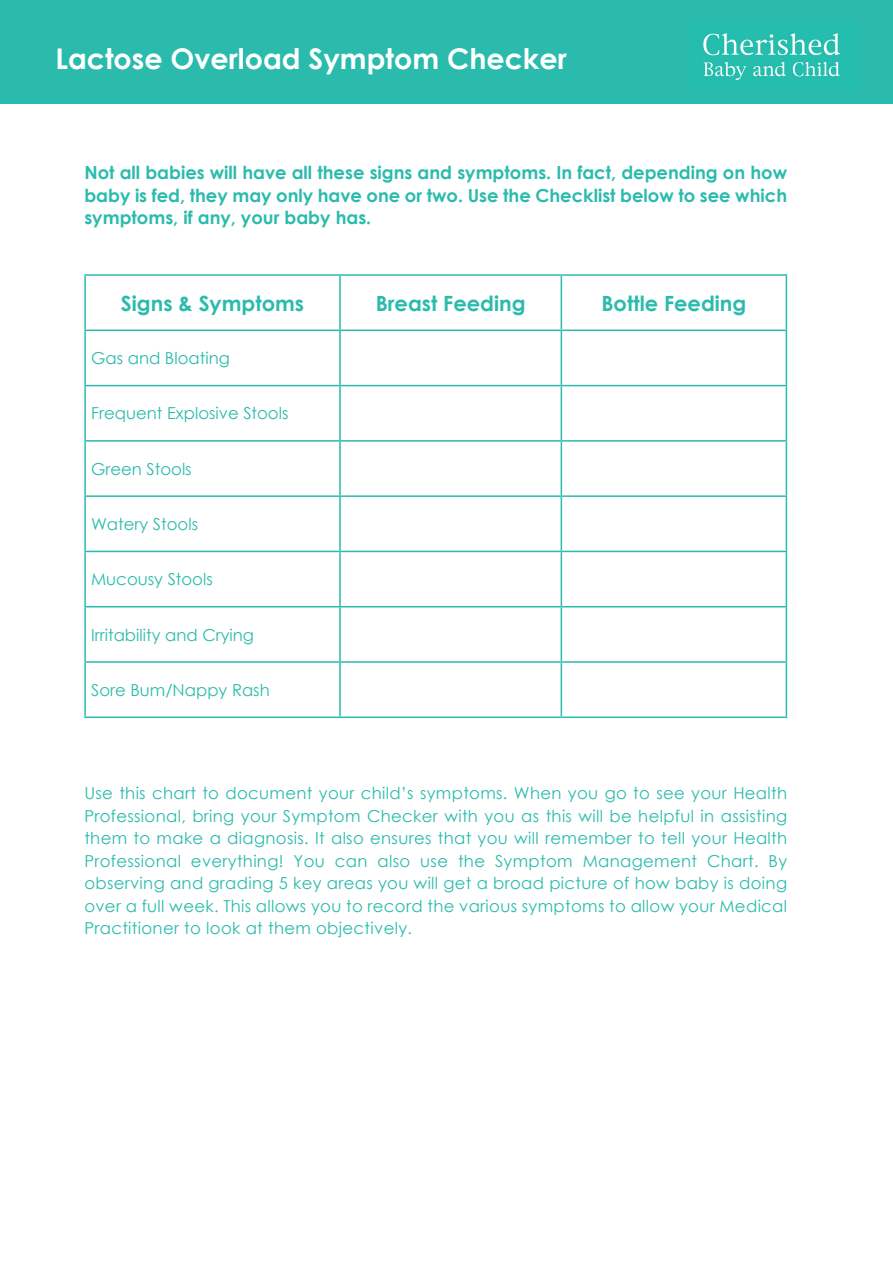
<style>
.page{position:relative;width:893px;height:1263px;background:#fff}
.page>*{position:absolute;margin:0;border:0;box-sizing:border-box;transform-origin:0 0}
.t1{font:700 28.5px "Century Gothic";color:#fff}
.t2{font:700 21px "Century Gothic";color:#2bbbad}
.t3{font:700 18px/22.5px "Century Gothic";color:#2bbbad;text-align:justify}
.t4{font:16.5px/22.5px "Century Gothic";color:#2bbbad;text-align:justify}
</style>
<div class="page">
<hr style="left:84px;top:331px;width:2px;height:54px;background:#2bbbad">
<hr style="left:84px;top:442px;width:2px;height:53px;background:#2bbbad">
<hr style="left:84px;top:552px;width:2px;height:54px;background:#2bbbad">
<hr style="left:84px;top:663px;width:2px;height:53px;background:#2bbbad">
<hr style="left:84px;top:716px;width:256px;height:2px;background:#2bbbad">
<hr style="left:339px;top:276px;width:2px;height:54px;background:#2bbbad">
<hr style="left:339px;top:331px;width:2px;height:54px;background:#2bbbad">
<hr style="left:339px;top:386px;width:2px;height:54px;background:#2bbbad">
<hr style="left:339px;top:442px;width:2px;height:53px;background:#2bbbad">
<hr style="left:339px;top:497px;width:2px;height:54px;background:#2bbbad">
<hr style="left:339px;top:552px;width:2px;height:54px;background:#2bbbad">
<hr style="left:339px;top:607px;width:2px;height:54px;background:#2bbbad">
<hr style="left:339px;top:663px;width:2px;height:53px;background:#2bbbad">
<hr style="left:340px;top:716px;width:221px;height:2px;background:#2bbbad">
<hr style="left:561px;top:276px;width:1px;height:54px;background:#2bbbad">
<hr style="left:561px;top:331px;width:1px;height:54px;background:#2bbbad">
<hr style="left:786px;top:331px;width:1px;height:54px;background:#2bbbad">
<hr style="left:561px;top:386px;width:1px;height:54px;background:#2bbbad">
<hr style="left:561px;top:442px;width:1px;height:53px;background:#2bbbad">
<hr style="left:786px;top:442px;width:1px;height:53px;background:#2bbbad">
<hr style="left:561px;top:497px;width:1px;height:54px;background:#2bbbad">
<hr style="left:561px;top:552px;width:1px;height:54px;background:#2bbbad">
<hr style="left:786px;top:552px;width:1px;height:54px;background:#2bbbad">
<hr style="left:561px;top:607px;width:1px;height:54px;background:#2bbbad">
<hr style="left:561px;top:663px;width:1px;height:53px;background:#2bbbad">
<hr style="left:786px;top:663px;width:1px;height:53px;background:#2bbbad">
<hr style="left:561px;top:716px;width:226px;height:2px;background:#2bbbad">
<hr style="left:84px;top:274px;width:256px;height:2px;background:#2bbbad">
<hr style="left:84px;top:276px;width:2px;height:54px;background:#2bbbad">
<hr style="left:340px;top:274px;width:221px;height:2px;background:#2bbbad">
<hr style="left:561px;top:274px;width:226px;height:2px;background:#2bbbad">
<hr style="left:786px;top:276px;width:1px;height:54px;background:#2bbbad">
<hr style="left:84px;top:330px;width:256px;height:1px;background:#2bbbad">
<hr style="left:340px;top:330px;width:221px;height:1px;background:#2bbbad">
<hr style="left:561px;top:330px;width:226px;height:1px;background:#2bbbad">
<hr style="left:84px;top:385px;width:256px;height:1px;background:#2bbbad">
<hr style="left:84px;top:386px;width:2px;height:54px;background:#2bbbad">
<hr style="left:340px;top:385px;width:221px;height:1px;background:#2bbbad">
<hr style="left:561px;top:385px;width:226px;height:1px;background:#2bbbad">
<hr style="left:786px;top:386px;width:1px;height:54px;background:#2bbbad">
<hr style="left:84px;top:440px;width:256px;height:2px;background:#2bbbad">
<hr style="left:340px;top:440px;width:221px;height:2px;background:#2bbbad">
<hr style="left:561px;top:440px;width:226px;height:2px;background:#2bbbad">
<hr style="left:84px;top:495px;width:256px;height:2px;background:#2bbbad">
<hr style="left:84px;top:497px;width:2px;height:54px;background:#2bbbad">
<hr style="left:340px;top:495px;width:221px;height:2px;background:#2bbbad">
<hr style="left:561px;top:495px;width:226px;height:2px;background:#2bbbad">
<hr style="left:786px;top:497px;width:1px;height:54px;background:#2bbbad">
<hr style="left:84px;top:551px;width:256px;height:1px;background:#2bbbad">
<hr style="left:340px;top:551px;width:221px;height:1px;background:#2bbbad">
<hr style="left:561px;top:551px;width:226px;height:1px;background:#2bbbad">
<hr style="left:84px;top:606px;width:256px;height:1px;background:#2bbbad">
<hr style="left:84px;top:607px;width:2px;height:54px;background:#2bbbad">
<hr style="left:340px;top:606px;width:221px;height:1px;background:#2bbbad">
<hr style="left:561px;top:606px;width:226px;height:1px;background:#2bbbad">
<hr style="left:786px;top:607px;width:1px;height:54px;background:#2bbbad">
<hr style="left:84px;top:661px;width:256px;height:2px;background:#2bbbad">
<hr style="left:340px;top:661px;width:221px;height:2px;background:#2bbbad">
<hr style="left:561px;top:661px;width:226px;height:2px;background:#2bbbad">
<div style="left:1px;top:0;width:892px;height:104px;background:#2bbbad"></div>
<img style="left:703px;top:33px;width:137px;height:47px">
<h1 class="t1" style="left:56px;top:37px;width:513px">Lactose Overload Symptom Checker</h1>
<p class="t3" style="left:84px;top:161px;width:704px">Not all babies will have all these signs and symptoms. In fact, depending on how baby is fed, they may only have one or two. Use the Checklist below to see which symptoms, if any, your baby has.</p>
<p class="t2" style="left:121px;top:287px;width:185px">Signs &amp; Symptoms</p>
<p class="t2" style="left:376px;top:287px;width:151px">Breast Feeding</p>
<p class="t2" style="left:601px;top:287px;width:146px">Bottle Feeding</p>
<p class="t4" style="left:91px;top:347px;width:140px">Gas and Bloating</p>
<p class="t4" style="left:91px;top:402px;width:199px">Frequent Explosive Stools</p>
<p class="t4" style="left:91px;top:457px;width:102px">Green Stools</p>
<p class="t4" style="left:91px;top:512px;width:108px">Watery Stools</p>
<p class="t4" style="left:91px;top:568px;width:123px">Mucousy Stools</p>
<p class="t4" style="left:91px;top:623px;width:164px">Irritability and Crying</p>
<p class="t4" style="left:91px;top:678px;width:180px">Sore Bum/Nappy Rash</p>
<p class="t4" style="left:84px;top:782px;width:704px">Use this chart to document your child’s symptoms. When you go to see your Health Professional, bring your Symptom Checker with you as this will be helpful in assisting them to make a diagnosis. It also ensures that you will remember to tell your Health Professional everything! You can also use the Symptom Management Chart. By observing and grading 5 key areas you will get a broad picture of how baby is doing over a full week. This allows you to record the various symptoms to allow your Medical Practitioner to look at them objectively.</p>
</div>
